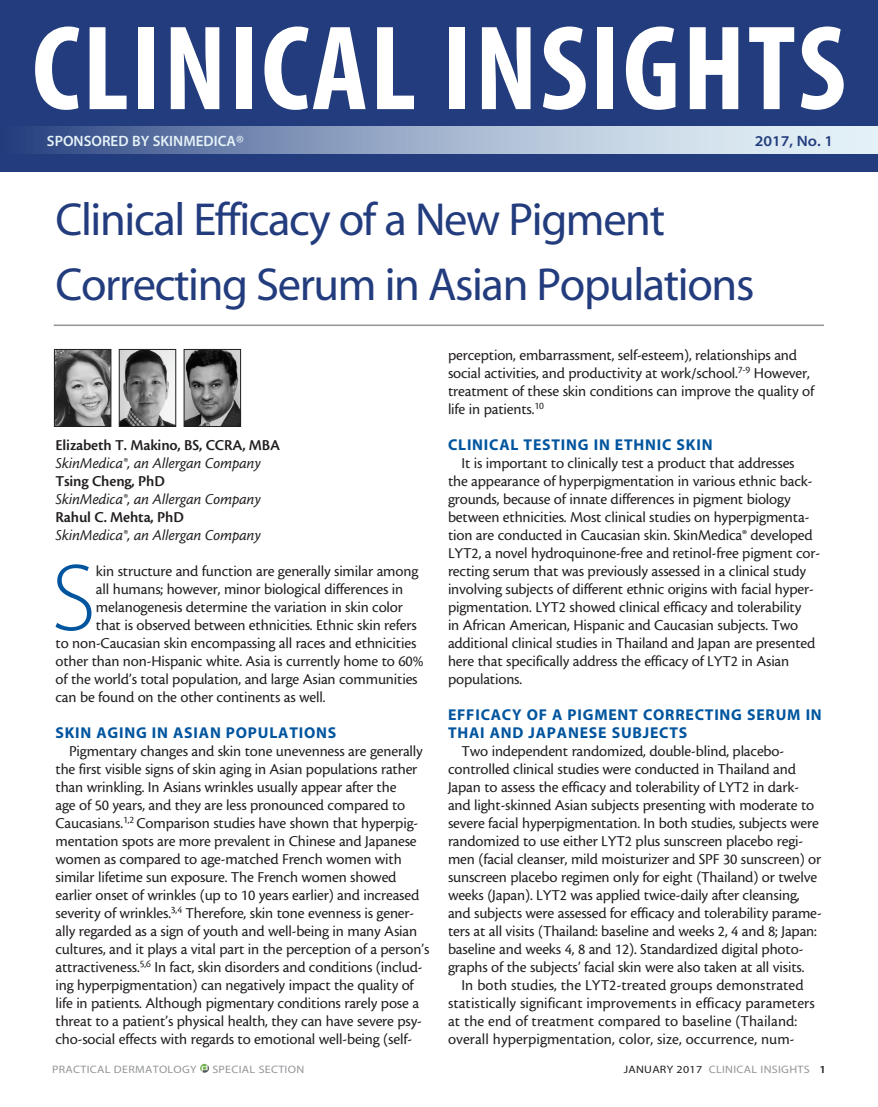
<style>
.page{position:relative;width:878px;height:1107px;background:#fff}
.page>*{position:absolute;margin:0;border:0;box-sizing:border-box;transform-origin:0 0}
.headline{font:121.5px "Myriad MM 700 300";letter-spacing:.02em;color:#fff}
.body_first{font:95.85px "Myriad MM 215 600";color:#01559f}
.headline-2{font:46.5px/64.5px "Myriad MM 400 600";letter-spacing:-.03em;color:#223c7d}
.body{font:15.75px/18px "Cronos MM 408 10";letter-spacing:-.01em;color:#231f20}
.body_first-2{font:15.75px "Cronos MM 408 10";letter-spacing:-.01em;color:#231f20}
.subhead{font:15.75px/18px "Myriad MM 700 600";letter-spacing:.05em;color:#01559f}
.body-2{font:15.75px "Cronos MM It 408 10";letter-spacing:-.005em;color:#231f20}
.body-3{font:15.75px "Cronos MM 574 10";letter-spacing:-.01em;color:#231f20}
.t1{font:15px "Myriad MM 565 600";color:#e5f2f8}
.headline-3{font:15px "Myriad MM 565 700";color:#223c7d}
.t2{font:10.8px "Myriad MM 400 600";letter-spacing:.025em;color:#939598;scale:1.11 1}
.s1{color:#231f20}
.s2{font-family:"Myriad MM 565 600";color:#231f20}
</style>
<div class="page">
<svg style="left:200px;top:1064px;width:9px;height:9px"></svg>
<div style="left:0;top:0;width:878px;height:172px;background:#223c7d"></div>
<svg style="left:33px;top:126px;width:845px;height:28px;background:#9caec9"></svg>
<hr style="left:54px;top:325px;width:770px;height:1px;background:#939598">
<img style="left:56px;top:351px;width:53px;height:74px">
<div style="left:54px;top:349px;width:57px;height:78px;border:1px solid #231f20"></div>
<img style="left:121px;top:351px;width:53px;height:74px">
<div style="left:119px;top:349px;width:57px;height:78px;border:1px solid #231f20"></div>
<img style="left:186px;top:351px;width:53px;height:74px">
<div style="left:184px;top:349px;width:57px;height:78px;border:1px solid #231f20"></div>
<p class="headline" style="left:32px;top:10px;width:815px">CLINICAL INSIGHTS</p>
<p class="headline-3" style="left:754px;top:133px;width:80px">2017, No. 1</p>
<p class="t1" style="left:47px;top:133px;width:198px">SPONSORED BY SKINMEDICA®</p>
<p class="headline-2" style="left:56px;top:190px;width:700px">Clinical Efficacy of a New Pigment<br>Correcting Serum in Asian Populations</p>
<p class="body-3" style="left:56px;top:437px;width:226px">Elizabeth T. Makino, BS, CCRA, MBA</p>
<p class="body-2" style="left:56px;top:455px;width:207px">SkinMedica®, an Allergan Company</p>
<p class="body-3" style="left:56px;top:473px;width:111px">Tsing Cheng, PhD</p>
<p class="body-2" style="left:56px;top:491px;width:207px">SkinMedica®, an Allergan Company</p>
<p class="body-3" style="left:56px;top:509px;width:130px">Rahul C. Mehta, PhD</p>
<p class="body-2" style="left:56px;top:527px;width:207px">SkinMedica®, an Allergan Company</p>
<p class="body_first" style="left:51px;top:552px;width:46px">S</p>
<p class="body_first-2" style="left:96px;top:563px;width:324px">kin structure and function are generally similar among</p>
<p class="body_first-2" style="left:96px;top:581px;width:309px">all humans; however, minor biological differences in</p>
<p class="body_first-2" style="left:96px;top:599px;width:308px">melanogenesis determine the variation in skin color</p>
<p class="body_first-2" style="left:96px;top:617px;width:322px">that is observed between ethnicities. Ethnic skin refers</p>
<p class="body_first-2" style="left:56px;top:635px;width:362px">to non-Caucasian skin encompassing all races and ethnicities</p>
<p class="body_first-2" style="left:56px;top:653px;width:369px">other than non-Hispanic white. Asia is currently home to 60%</p>
<p class="body_first-2" style="left:56px;top:671px;width:363px">of the world’s total population, and large Asian communities</p>
<p class="body_first-2" style="left:56px;top:689px;width:271px">can be found on the other continents as well.</p>
<p class="subhead" style="left:56px;top:725px;width:282px">SKIN AGING IN ASIAN POPULATIONS</p>
<p class="body" style="left:56px;top:742px;width:375px;text-indent:14px">Pigmentary changes and skin tone unevenness are generally the first visible signs of skin aging in Asian populations rather than wrinkling. In Asians wrinkles usually appear after the<br>age of 50 years, and they are less pronounced compared to Caucasians.<sup>1,2</sup> Comparison studies have shown that hyperpig&shy;mentation spots are more prevalent in Chinese and Japanese women as compared to age-matched French women with similar lifetime sun exposure. The French women showed earlier onset of wrinkles (up to 10 years earlier) and increased severity of wrinkles.<sup>3,4</sup> Therefore, skin tone evenness is gener&shy;ally regarded as a sign of youth and well-being in many Asian cultures, and it plays a vital part in the perception of a person’s attractiveness.<sup>5,6</sup> In fact, skin disorders and conditions (includ&shy;ing hyperpigmentation) can negatively impact the quality of life in patients. Although pigmentary conditions rarely pose a threat to a patient’s physical health, they can have severe psy&shy;cho-social effects with regards to emotional well-being (self-</p>
<p class="body" style="left:448px;top:346px;width:367px">perception, embarrassment, self-esteem), relationships and social activities, and productivity at work/school.<sup>7-9</sup> However, treatment of these skin conditions can improve the quality of life in patients.<sup>10</sup></p>
<p class="subhead" style="left:448px;top:437px;width:266px">CLINICAL TESTING IN ETHNIC SKIN</p>
<p class="body" style="left:448px;top:454px;width:374px;text-indent:14px">It is important to clinically test a product that addresses<br>the appearance of hyperpigmentation in various ethnic back&shy;grounds, because of innate differences in pigment biology between ethnicities. Most clinical studies on hyperpigmenta&shy;tion are conducted in Caucasian skin. SkinMedica® developed LYT2, a novel hydroquinone-free and retinol-free pigment cor&shy;recting serum that was previously assessed in a clinical study involving subjects of different ethnic origins with facial hyper&shy;pigmentation. LYT2 showed clinical efficacy and tolerability<br>in African American, Hispanic and Caucasian subjects. Two additional clinical studies in Thailand and Japan are presented here that specifically address the efficacy of LYT2 in Asian populations.</p>
<p class="subhead" style="left:448px;top:707px;width:375px">EFFICACY OF A PIGMENT CORRECTING SERUM IN<br>THAI AND JAPANESE SUBJECTS</p>
<p class="body" style="left:448px;top:742px;width:375px;text-indent:14px">Two independent randomized, double-blind, placebo&shy;controlled clinical studies were conducted in Thailand and Japan to assess the efficacy and tolerability of LYT2 in dark&shy;and light-skinned Asian subjects presenting with moderate to severe facial hyperpigmentation. In both studies, subjects were randomized to use either LYT2 plus sunscreen placebo regi&shy;men (facial cleanser, mild moisturizer and SPF 30 sunscreen) or sunscreen placebo regimen only for eight (Thailand) or twelve weeks (Japan). LYT2 was applied twice-daily after cleansing, and subjects were assessed for efficacy and tolerability parame&shy;ters at all visits (Thailand: baseline and weeks 2, 4 and 8; Japan: baseline and weeks 4, 8 and 12). Standardized digital photo&shy;graphs of the subjects’ facial skin were also taken at all visits.</p>
<p class="body" style="left:448px;top:976px;width:368px;text-indent:14px">In both studies, the LYT2-treated groups demonstrated statistically significant improvements in efficacy parameters at the end of treatment compared to baseline (Thailand: overall hyperpigmentation, color, size, occurrence, num-</p>
<p class="t2" style="left:52px;top:1064px;width:132px">PRACTICAL DERMATOLOGY</p>
<p class="t2" style="left:212px;top:1064px;width:84px">SPECIAL SECTION</p>
<p class="t2" style="left:623px;top:1064px;width:184px"><span class="s1">JANUARY 2017</span> CLINICAL INSIGHTS <span class="s2">1</span></p>
</div>
